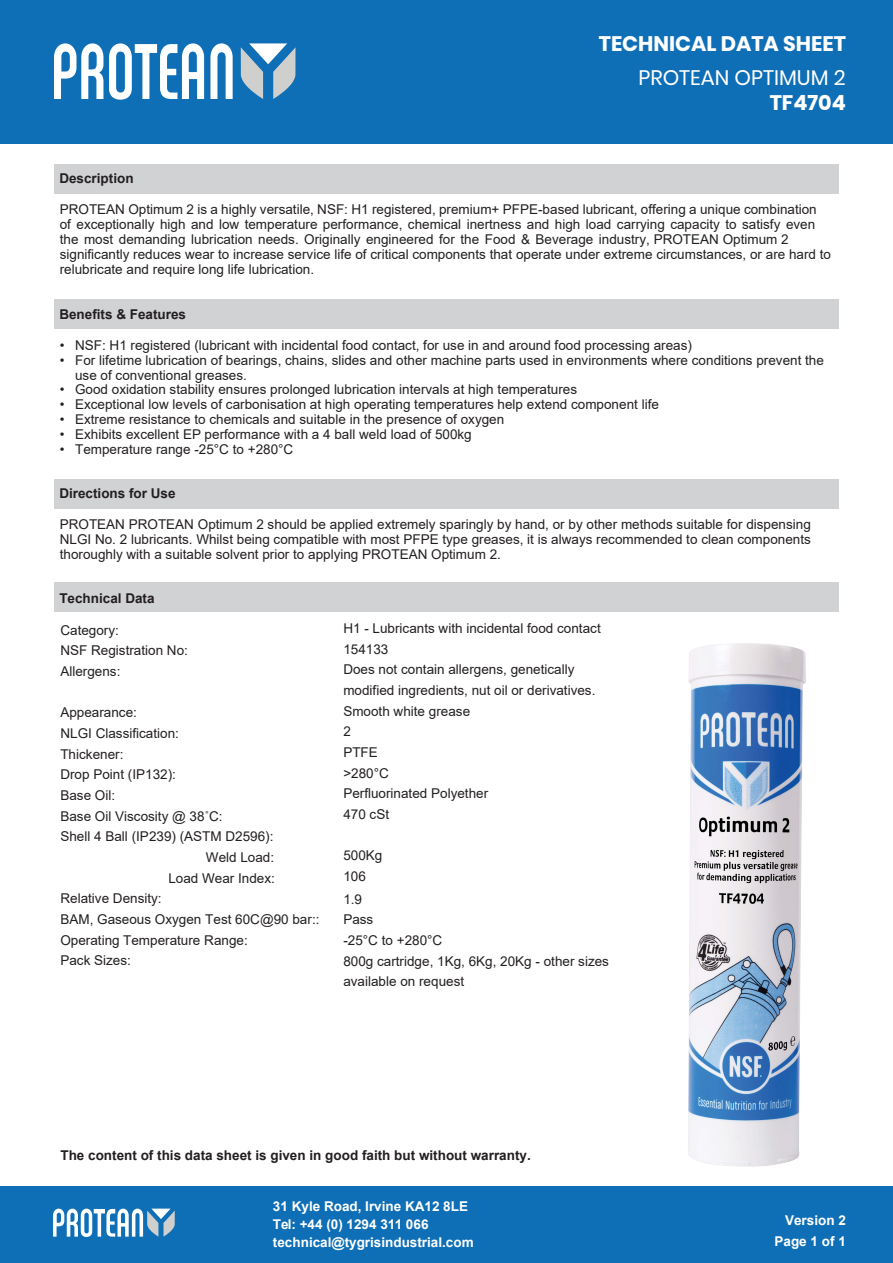
<style>
.page{position:relative;width:893px;height:1263px;background:#fff}
.page>*{position:absolute;margin:0;border:0;box-sizing:border-box;transform-origin:0 0}
.t1{font:700 21px/34.5px "Poppins";color:#fff;text-align:right}
.Subhead{font:13.5px/14.9px "Arial";color:#231f20}
.t2{font:13.5px/20.7px "Arial";color:#231f20}
.Body{font:13.5px/14.9px "Arial";color:#231f20;text-align:justify}
.t3{font:700 13.5px/18px "Arial";color:#fff}
.t4{font:700 13.5px "Arial";color:#231f20}
.Heading{font:700 13.5px "Arial";color:#231f20}
.t5{font:700 13.5px/20.5px "Arial";color:#fff;text-align:right}
.s1{font-weight:400}
.s2{font-style:inherit}
</style>
<div class="page">
<div style="left:54px;top:164px;width:784px;height:29px;background:#d1d2d4"></div>
<div style="left:54px;top:299px;width:784px;height:29px;background:#d1d2d4"></div>
<div style="left:54px;top:479px;width:784px;height:29px;background:#d1d2d4"></div>
<div style="left:54px;top:582px;width:784px;height:30px;background:#d1d2d4"></div>
<div style="left:0;top:0;width:893px;height:143px;background:#0f6fb6"></div>
<svg style="left:241px;top:43px;width:55px;height:56px"></svg>
<svg style="left:54px;top:43px;width:49px;height:56px"></svg>
<svg style="left:210px;top:43px;width:23px;height:56px"></svg>
<svg style="left:109px;top:43px;width:95px;height:57px"></svg>
<div style="left:0;top:1186px;width:893px;height:77px;background:#0f6fb6"></div>
<svg style="left:53px;top:1208px;width:122px;height:29px"></svg>
<img style="left:688px;top:643px;width:118px;height:524px">
<h1 class="t1" style="left:599px;top:26px;width:249px">TECHNICAL DATA SHEET<br><span class="s1">PROTEAN</span> <span class="s1">OPTIMUM 2</span></h1>
<h1 class="t1" style="left:770px;top:86px;width:78px">TF4704</h1>
<p class="Heading" style="left:59px;top:169px;width:76px">Description</p>
<p class="Subhead" style="left:60px;top:202px;width:773px">PROTEAN Optimum 2 is a highly versatile, NSF: H1 registered, premium+ PFPE-based lubricant, offering a unique combination of exceptionally high and low temperature performance, chemical inertness and high load carrying capacity to satisfy even the most demanding lubrication needs. Originally engineered for the Food &amp; Beverage industry, PROTEAN Optimum 2 significantly reduces wear to increase service life of critical components that operate under extreme circumstances, or are hard to relubricate and require long life lubrication.</p>
<p class="Heading" style="left:59px;top:305px;width:128px">Benefits &amp; Features</p>
<p class="Subhead" style="left:60px;top:338px;width:634px">• NSF: H1 registered (lubricant with incidental food contact, for use in and around food processing areas)</p>
<p class="Subhead" style="left:75px;top:352px;width:750px;text-indent:-15px">• For lifetime lubrication of bearings, chains, slides and other machine parts used in environments where conditions prevent the use of conventional greases.</p>
<p class="Subhead" style="left:60px;top:382px;width:519px">• Good oxidation stability ensures prolonged lubrication intervals at high temperatures</p>
<p class="Subhead" style="left:60px;top:397px;width:601px">• Exceptional low levels of carbonisation at high operating temperatures help extend component life</p>
<p class="Subhead" style="left:60px;top:412px;width:446px">• Extreme resistance to chemicals and suitable in the presence of oxygen</p>
<p class="Subhead" style="left:60px;top:427px;width:413px">• Exhibits excellent EP performance with a 4 ball weld load of 500kg</p>
<p class="Subhead" style="left:60px;top:442px;width:235px">• Temperature range -25°C to +280°C</p>
<p class="Heading" style="left:59px;top:484px;width:118px">Directions for Use</p>
<p class="Body" style="left:60px;top:517px;width:753px">PROTEAN PROTEAN Optimum 2 should be applied extremely sparingly by hand, or by other methods suitable for dispensing NLGI No. 2 lubricants. Whilst being compatible with most PFPE type greases, it is always recommended to clean components thoroughly with a suitable solvent prior to applying PROTEAN Optimum 2.</p>
<p class="Heading" style="left:59px;top:588px;width:97px">Technical Data</p>
<p class="Subhead" style="left:60px;top:620px;width:129px;line-height:20.7px">Category<span class="s2">:<br></span>NSF Registration No<span class="s2">:<br></span>Allergens<span class="s2">:</span></p>
<p class="Subhead" style="left:60px;top:705px;width:78px">Appearance<span class="s2">:</span></p>
<p class="Subhead" style="left:60px;top:726px;width:120px">NLGI Classification<span class="s2">:</span></p>
<p class="Subhead" style="left:60px;top:746px;width:65px">Thickener<span class="s2">:</span></p>
<p class="Subhead" style="left:60px;top:767px;width:117px">Drop Point (IP132)<span class="s2">:</span></p>
<p class="Subhead" style="left:60px;top:788px;width:56px">Base Oil<span class="s2">:</span></p>
<p class="t2" style="left:60px;top:805px;width:164px">Base Oil Viscosity @ 38˚C:</p>
<p class="t2" style="left:60px;top:826px;width:215px">Shell <span class="s2">4 Ball</span> (IP239) (ASTM D2596):</p>
<p class="t2" style="left:206px;top:847px;width:70px">Weld Load:</p>
<p class="t2" style="left:168px;top:867px;width:108px">Load Wear Index:</p>
<p class="Subhead" style="left:60px;top:891px;width:103px">Relative Density<span class="s2">:</span></p>
<p class="t2" style="left:60px;top:909px;width:261px">BAM, Gaseous Oxygen Test 60C@90 bar::</p>
<p class="Subhead" style="left:60px;top:932px;width:189px">Operating Temperature Range<span class="s2">:</span></p>
<p class="Subhead" style="left:60px;top:953px;width:72px">Pack Sizes<span class="s2">:</span></p>
<p class="t2" style="left:343px;top:618px;width:259px">H1 - Lubricants with incidental food contact<br>154133<br>Does not contain allergens, genetically modified ingredients, nut oil or derivatives.<br>Smooth white grease<br>2<br>PTFE<br>&gt;280°C<br>Perfluorinated Polyether<br>470 cSt</p>
<p class="t2" style="left:343px;top:845px;width:41px">500Kg<br>106</p>
<p class="t2" style="left:343px;top:888px;width:267px">1.9<br>Pass<br>-25°C to +280°C<br>800g cartridge, 1Kg, 6Kg, 20Kg - other sizes available on request</p>
<p class="t4" style="left:60px;top:1146px;width:472px">The content of this data sheet is given in good faith but without warranty.</p>
<p class="t3" style="left:273px;top:1197px;width:202px">31 Kyle Road, Irvine KA12 8LE<br>Tel: +44 (0) 1294 311 066 technical@tygrisindustrial.com</p>
<p class="t5" style="left:774px;top:1210px;width:73px">Version 2<br>Page 1 of 1</p>
</div>
